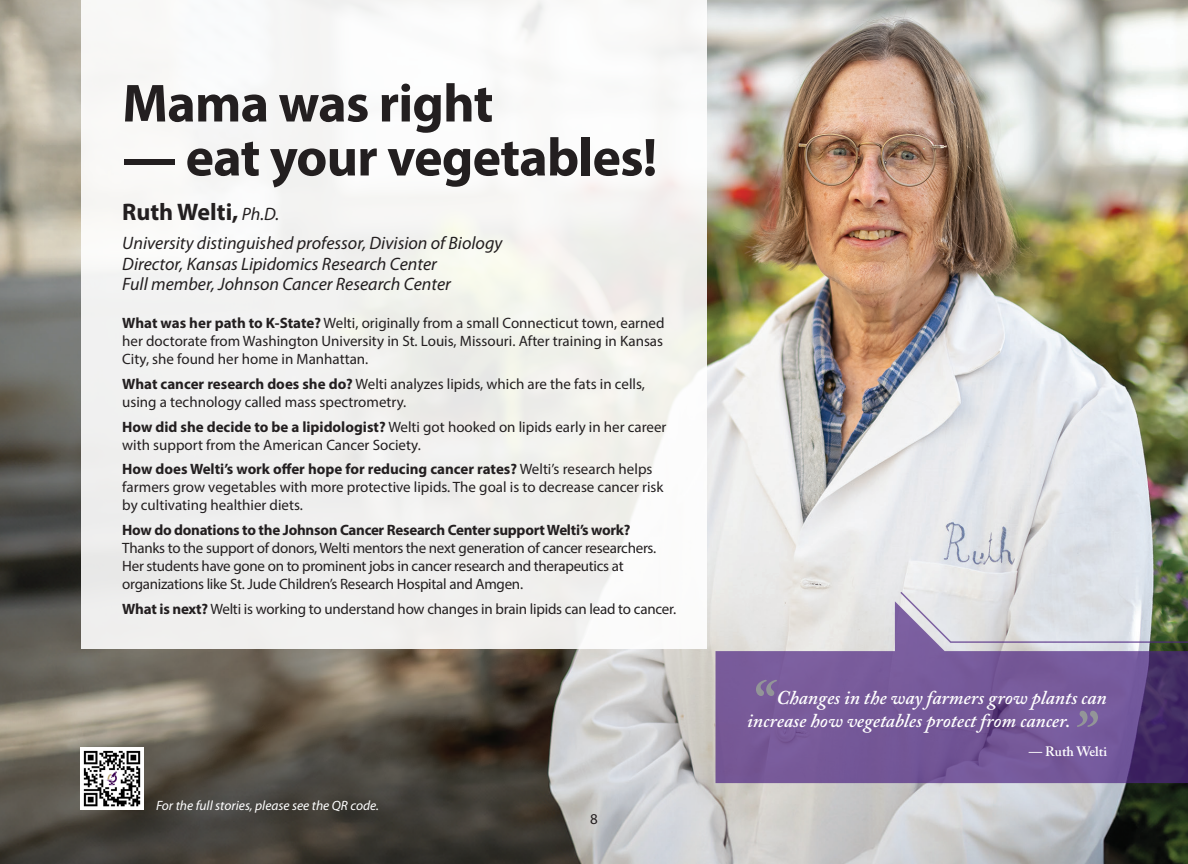
<style>
.page{position:relative;width:1188px;height:864px;background:#fff}
.page>*{position:absolute;margin:0;border:0;box-sizing:border-box;transform-origin:0 0}
.Quote_W{font:italic 600 67.5px "Adobe Caslon Pro";color:#939598}
.title_1{font:700 54px "Myriad Pro";letter-spacing:-.015em;color:#231f20}
.Name{font:700 24px "Myriad Pro";color:#231f20}
.Quote_W-2{font:italic 600 19.5px/23.4px "Adobe Caslon Pro";color:#fff}
.title_2_Italic{font:italic 18px/20.2px "Myriad Pro";color:#231f20}
.body_text{font:15px/18px "Myriad Pro";letter-spacing:-.005em;color:#231f20}
.QR_W{font:italic 13.5px "Myriad Pro";color:#fff}
.Quote_Name{font:600 13.5px "Adobe Caslon Pro";color:#fff}
.s1{font-weight:400;font-style:italic;font-size:18px}
.s2{font-weight:700}
</style>
<div class="page">
<img style="left:0;top:0;width:1188px;height:864px">
<div style="left:81px;top:0;width:625px;height:649px;background:#f3f2f1"></div>
<svg style="left:716px;top:601px;width:472px;height:182px;background:#80689e"></svg>
<svg style="left:899px;top:590px;width:289px;height:54px;background:#c4c7c9"></svg>
<img style="left:81px;top:747px;width:63px;height:63px">
<p class="title_1" style="left:122px;top:68px;width:373px">Mama was right</p>
<p class="title_1" style="left:122px;top:122px;width:537px">— eat your vegetables!</p>
<p class="Name" style="left:122px;top:196px;width:158px">Ruth Welti, <span class="s1">Ph.D.</span></p>
<p class="title_2_Italic" style="left:122px;top:233px;width:382px">University distinguished professor, Division of Biology<br>Director, Kansas Lipidomics Research Center<br>Full member, Johnson Cancer Research Center</p>
<p class="body_text" style="left:122px;top:314px;width:544px;text-align:justify"><span class="s2">What was her path to K-State?</span> Welti, originally from a small Connecticut town, earned her doctorate from Washington University in St. Louis, Missouri. After training in Kansas City, she found her home in Manhattan.</p>
<p class="body_text" style="left:122px;top:375px;width:524px"><span class="s2">What cancer research does she do?</span> Welti analyzes lipids, which are the fats in cells, using a technology called mass spectrometry.</p>
<p class="body_text" style="left:122px;top:417px;width:546px"><span class="s2">How did she decide to be a lipidologist?</span> Welti got hooked on lipids early in her career with support from the American Cancer Society.</p>
<p class="body_text" style="left:122px;top:460px;width:543px"><span class="s2">How does Welti’s work offer hope for reducing cancer rates?</span> Welti’s research helps farmers grow vegetables with more protective lipids. The goal is to decrease cancer risk by cultivating healthier diets.</p>
<p class="body_text" style="left:122px;top:521px;width:536px"><span class="s2">How do donations to the Johnson Cancer Research Center support Welti’s work?<br></span>Thanks to the support of donors, Welti mentors the next generation of cancer researchers.<br>Her students have gone on to prominent jobs in cancer research and therapeutics at organizations like St. Jude Children’s Research Hospital and Amgen.</p>
<p class="body_text" style="left:122px;top:600px;width:555px"><span class="s2">What is next?</span> Welti is working to understand how changes in brain lipids can lead to cancer.</p>
<p class="QR_W" style="left:156px;top:797px;width:224px">For the full stories, please see the QR code.</p>
<p class="body_text" style="left:590px;top:810px;width:9px">8</p>
<p class="Quote_W" style="left:747px;top:663px;width:24px">“</p>
<p class="Quote_W-2" style="left:747px;top:685px;width:361px;text-indent:29px">Changes in the way farmers grow plants can increase how vegetables protect from cancer.</p>
<p class="Quote_Name" style="left:1029px;top:744px;width:80px">— Ruth Welti</p>
<p class="Quote_W" style="left:1070px;top:694px;width:24px">”</p>
</div>
